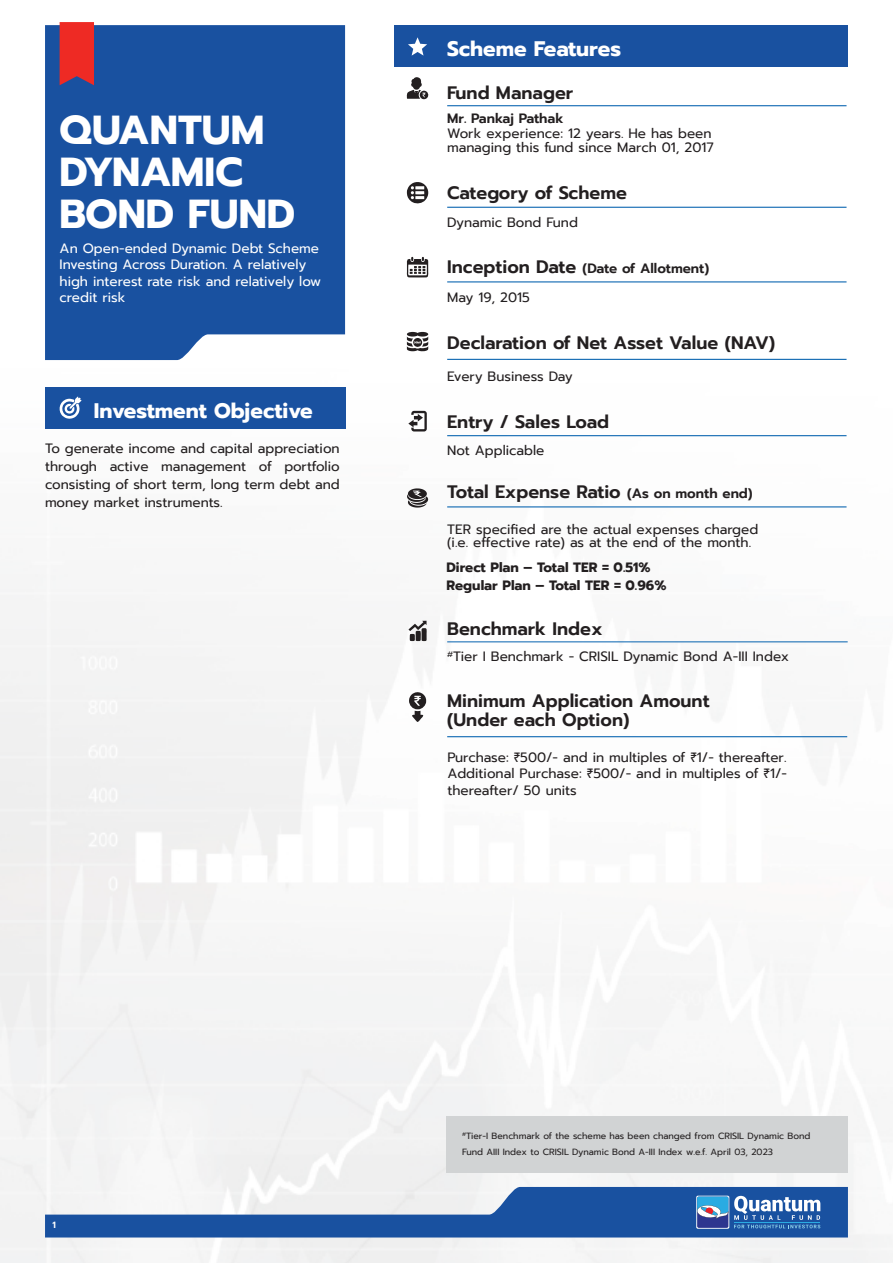
<style>
.page{position:relative;width:893px;height:1263px;background:#fff}
.page>*{position:absolute;margin:0;border:0;box-sizing:border-box;transform-origin:0 0}
.t1{font:700 40.35px/42px "Prompt";color:#fff}
.t2{font:700 21px "Prompt";color:#fff}
.t3{font:600 18px/18.9px "Prompt";color:#231f20}
.t4{font:13.5px/18px "Prompt";color:#231f20}
.t5{font:13.5px/16.2px "Prompt";color:#fff}
.t6{font:600 13.5px/28.8px "Prompt";color:#231f20}
.t7{font:700 13.5px/18px "Prompt";color:#231f20}
.t8{font:9px/16.5px "Prompt";color:#231f20}
.t9{font:600 9px "Prompt";color:#fff}
.s1{font-size:18px}
.s2{font-weight:400}
.s3{font-size:13.5px}
</style>
<div class="page">
<img style="left:0;top:22px;width:893px;height:1241px">
<div style="left:394px;top:26px;width:454px;height:41px;background:#1951a0"></div>
<svg style="left:407px;top:77px;width:23px;height:22px"></svg>
<hr style="left:447px;top:105px;width:399px;height:1px;background:#0562af">
<svg style="left:407px;top:182px;width:21px;height:22px"></svg>
<hr style="left:447px;top:207px;width:399px;height:1px;background:#0562af">
<svg style="left:406px;top:257px;width:23px;height:20px"></svg>
<hr style="left:447px;top:281px;width:399px;height:1px;background:#0562af">
<svg style="left:407px;top:332px;width:21px;height:19px"></svg>
<hr style="left:447px;top:359px;width:399px;height:1px;background:#0562af">
<svg style="left:408px;top:411px;width:19px;height:20px"></svg>
<hr style="left:447px;top:435px;width:399px;height:1px;background:#0562af">
<svg style="left:407px;top:488px;width:21px;height:20px"></svg>
<hr style="left:447px;top:506px;width:399px;height:1px;background:#0562af">
<svg style="left:408px;top:37px;width:19px;height:19px"></svg>
<svg style="left:408px;top:621px;width:19px;height:20px"></svg>
<hr style="left:447px;top:641px;width:401px;height:1px;background:#0562af">
<svg style="left:409px;top:689px;width:17px;height:34px"></svg>
<hr style="left:447px;top:736px;width:400px;height:1px;background:#0562af">
<div style="left:45px;top:387px;width:300px;height:41px;background:#1951a0"></div>
<svg style="left:59px;top:396px;width:23px;height:23px"></svg>
<div style="left:45px;top:25px;width:300px;height:335px;background:#1951a0"></div>
<svg style="left:60px;top:22px;width:34px;height:63px"></svg>
<div style="left:446px;top:1116px;width:402px;height:57px;background:#d1d3d4"></div>
<svg style="left:45px;top:1187px;width:803px;height:50px"></svg>
<h1 class="t1" style="left:60px;top:109px;width:237px">QUANTUM<br>DYNAMIC<br>BOND FUND</h1>
<p class="t5" style="left:60px;top:240px;width:263px">An Open-ended Dynamic Debt Scheme<br>Investing Across Duration. A relatively high interest rate risk and relatively low credit risk</p>
<h2 class="t2" style="left:94px;top:395px;width:220px">Investment Objective</h2>
<p class="t4" style="left:45px;top:439px;width:296px;text-align:justify">To generate income and capital appreciation through active management of portfolio consisting of short term, long term debt and money market instruments.</p>
<h2 class="t2" style="left:447px;top:32px;width:176px">Scheme Features</h2>
<h3 class="t3" style="left:447px;top:83px;width:128px">Fund Manager</h3>
<p class="t6" style="left:447px;top:104px;width:118px">Mr. Pankaj Pathak</p>
<p class="t4" style="left:447px;top:126px;width:268px;line-height:14.4px">Work experience: 12 years. He has been managing this fund since March 01, 2017</p>
<h3 class="t3" style="left:447px;top:183px;width:181px">Category of Scheme</h3>
<p class="t4" style="left:447px;top:213px;width:132px">Dynamic Bond Fund</p>
<p class="t6" style="left:447px;top:254px;width:264px"><span class="s1">Inception Date</span> (Date of Allotment)<br><span class="s2">May 19, 2015</span></p>
<h3 class="t3" style="left:447px;top:333px;width:329px">Declaration of Net Asset Value (NAV)</h3>
<p class="t4" style="left:447px;top:367px;width:127px">Every Business Day</p>
<h3 class="t3" style="left:447px;top:412px;width:163px">Entry / Sales Load</h3>
<p class="t4" style="left:447px;top:442px;width:99px">Not Applicable</p>
<h3 class="t3" style="left:447px;top:482px;width:307px">Total Expense Ratio <span class="s3">(As on month end)</span></h3>
<p class="t4" style="left:447px;top:522px;width:313px;line-height:13.5px">TER specified are the actual expenses charged (i.e. effective rate) as at the end of the month.</p>
<p class="t7" style="left:446px;top:558px;width:221px">Direct Plan – Total TER = 0.51%<br>Regular Plan – Total TER = 0.96%</p>
<h3 class="t3" style="left:447px;top:619px;width:157px">Benchmark Index</h3>
<p class="t4" style="left:447px;top:648px;width:344px"><sup>#</sup>Tier I Benchmark - CRISIL Dynamic Bond A-III Index</p>
<h3 class="t3" style="left:447px;top:691px;width:264px">Minimum Application Amount (Under each Option)</h3>
<p class="t4" style="left:447px;top:749px;width:341px;line-height:16.5px;text-align:justify">Purchase: ₹500/- and in multiples of ₹1/- thereafter.<br>Additional Purchase: ₹500/- and in multiples of ₹1/- thereafter/ 50 units</p>
<p class="t9" style="left:53px;top:1218px;width:5px">1</p>
<p class="t8" style="left:462px;top:1127px;width:350px"><sup>#</sup>Tier-I Benchmark of the scheme has been changed from CRISIL Dynamic Bond<br>Fund AIII Index to CRISIL Dynamic Bond A-III Index w.e.f. April 03, 2023</p>
</div>
